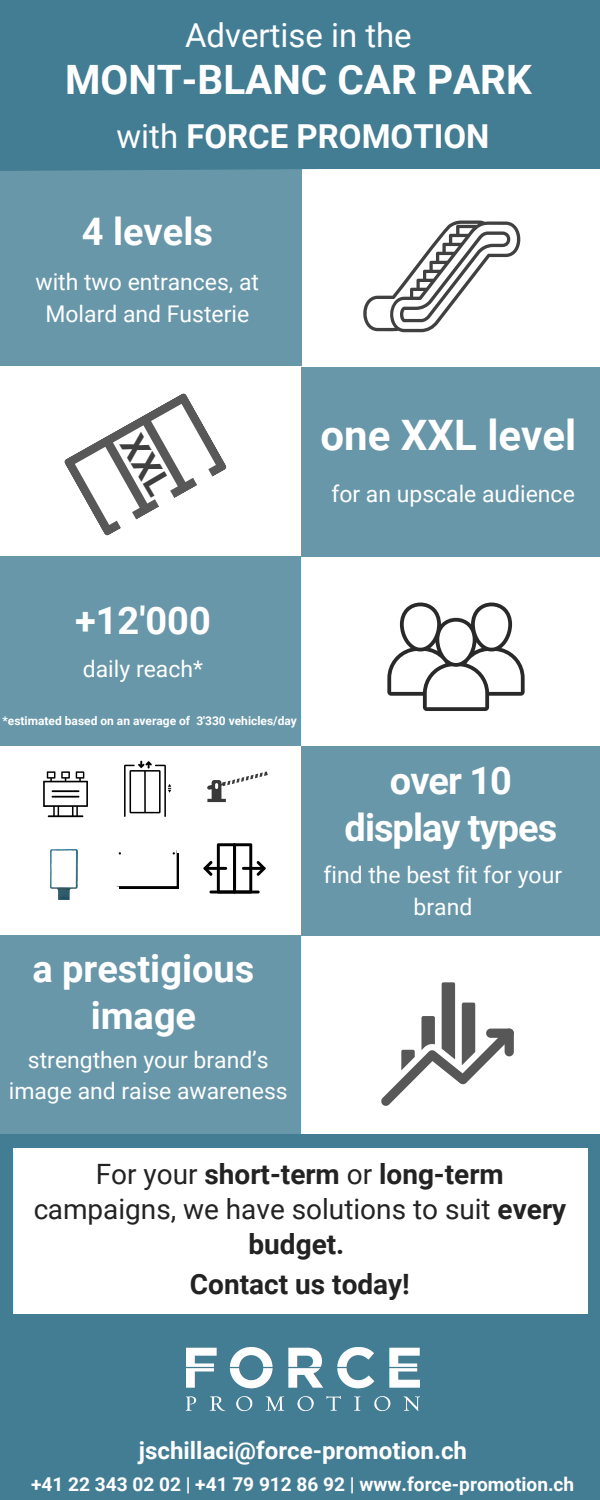
<style>
.page{position:relative;width:600px;height:1500px;background:#fff}
.page>*{position:absolute;margin:0;border:0;box-sizing:border-box;transform-origin:0 0}
.t1{font:700 42px "Roboto";color:#fff}
.t2{font:700 40.4px "Roboto";color:#fff}
.t3{font:700 38px/46.5px "Roboto";color:#fff;text-align:center}
.t4{font:700 38px/46.5px "Roboto";letter-spacing:-.025em;color:#fff;text-align:center}
.t5{font:700 33px "Roboto";color:#fff}
.t6{font:33px "Roboto";color:#fff}
.t7{font:28px/35.2px "Roboto";color:#000;text-align:center}
.t8{font:700 28px "Roboto";color:#000}
.t9{font:700 24.1px "Roboto";color:#fff}
.t10{font:23px/31.5px "Roboto";color:#fff;text-align:center}
.t11{font:700 19.1px "Roboto";color:#fff}
.t12{font:700 12px "Roboto";color:#fff}
.s1{font-weight:400}
.s2{font-weight:700}
</style>
<div class="page">
<div style="left:0;top:168px;width:301px;height:198px;background:#6897a9"></div>
<div style="left:0;top:556px;width:301px;height:190px;background:#6897a9"></div>
<div style="left:301px;top:367px;width:299px;height:190px;background:#6897a9"></div>
<div style="left:301px;top:746px;width:299px;height:189px;background:#6897a9"></div>
<svg style="left:363px;top:221px;width:158px;height:111px"></svg>
<svg style="left:387px;top:603px;width:138px;height:108px"></svg>
<svg style="left:381px;top:982px;width:133px;height:124px"></svg>
<div style="left:0;top:1324px;width:600px;height:176px;background:#437d94"></div>
<div style="left:0;top:935px;width:301px;height:201px;background:#6897a9"></div>
<div style="left:0;top:0;width:600px;height:168px;background:#437d94"></div>
<div style="left:0;top:1134px;width:600px;height:194px;background:#437d94"></div>
<div style="left:13px;top:1148px;width:574px;height:166px;background:#fff"></div>
<svg style="left:43px;top:771px;width:45px;height:46px"></svg>
<svg style="left:124px;top:761px;width:47px;height:56px"></svg>
<svg style="left:207px;top:771px;width:61px;height:31px"></svg>
<img style="left:51px;top:849px;width:27px;height:50px">
<svg style="left:204px;top:843px;width:62px;height:48px"></svg>
<hr style="left:209px;top:891px;width:51px;height:2px;background:#000">
<div style="left:119px;top:853px;width:59px;height:36px;background:linear-gradient(to right,#000,#000)"></div>
<div style="left:117px;top:850px;width:59px;height:36px;background:#fff"></div>
<img style="left:187px;top:1347px;width:233px;height:65px">
<svg style="left:0;top:168px;width:600px;height:5px"></svg>
<svg style="left:64px;top:393px;width:163px;height:143px"></svg>
<p class="t6" style="left:185px;top:17px;width:228px">Advertise in the</p>
<p class="t2" style="left:65px;top:57px;width:468px">MONT-BLANC CAR PARK</p>
<p class="t5" style="left:116px;top:117px;width:374px"><span class="s1">with</span> FORCE PROMOTION</p>
<h3 class="t3" style="left:82px;top:209px;width:133px">4 levels</h3>
<p class="t10" style="left:35px;top:267px;width:225px">with two entrances, at<br>Molard and Fusterie</p>
<p class="t1" style="left:321px;top:411px;width:257px">one XXL level</p>
<h1 class="t10" style="left:331px;top:478px;width:245px">for an upscale audience</h1>
<h6 class="t3" style="left:75px;top:598px;width:137px">+12'000</h6>
<h1 class="t10" style="left:83px;top:653px;width:122px">daily reach*</h1>
<p class="t12" style="left:3px;top:714px;width:296px">*estimated based on an average of 3'330 vehicles/day</p>
<p class="t3" style="left:32px;top:946px;width:223px">a prestigious image</p>
<p class="t10" style="left:9px;top:1044px;width:280px">strengthen your brand’s image and raise awareness</p>
<h6 class="t4" style="left:345px;top:758px;width:214px">over 10 display types</h6>
<p class="t10" style="left:324px;top:860px;width:240px">find the best fit for your brand</p>
<p class="t7" style="left:33px;top:1156px;width:535px">For your <span class="s2">short-term</span> or <span class="s2">long-term </span>campaigns, we have solutions to suit <span class="s2">every budget.</span></p>
<p class="t8" style="left:190px;top:1268px;width:221px">Contact us today!</p>
<h2 class="t9" style="left:139px;top:1436px;width:330px">jschillaci@force-promotion.ch</h2>
<h4 class="t11" style="left:31px;top:1473px;width:545px">+41 22 343 02 02 | +41 79 912 86 92 | www.force-promotion.ch</h4>
</div>
